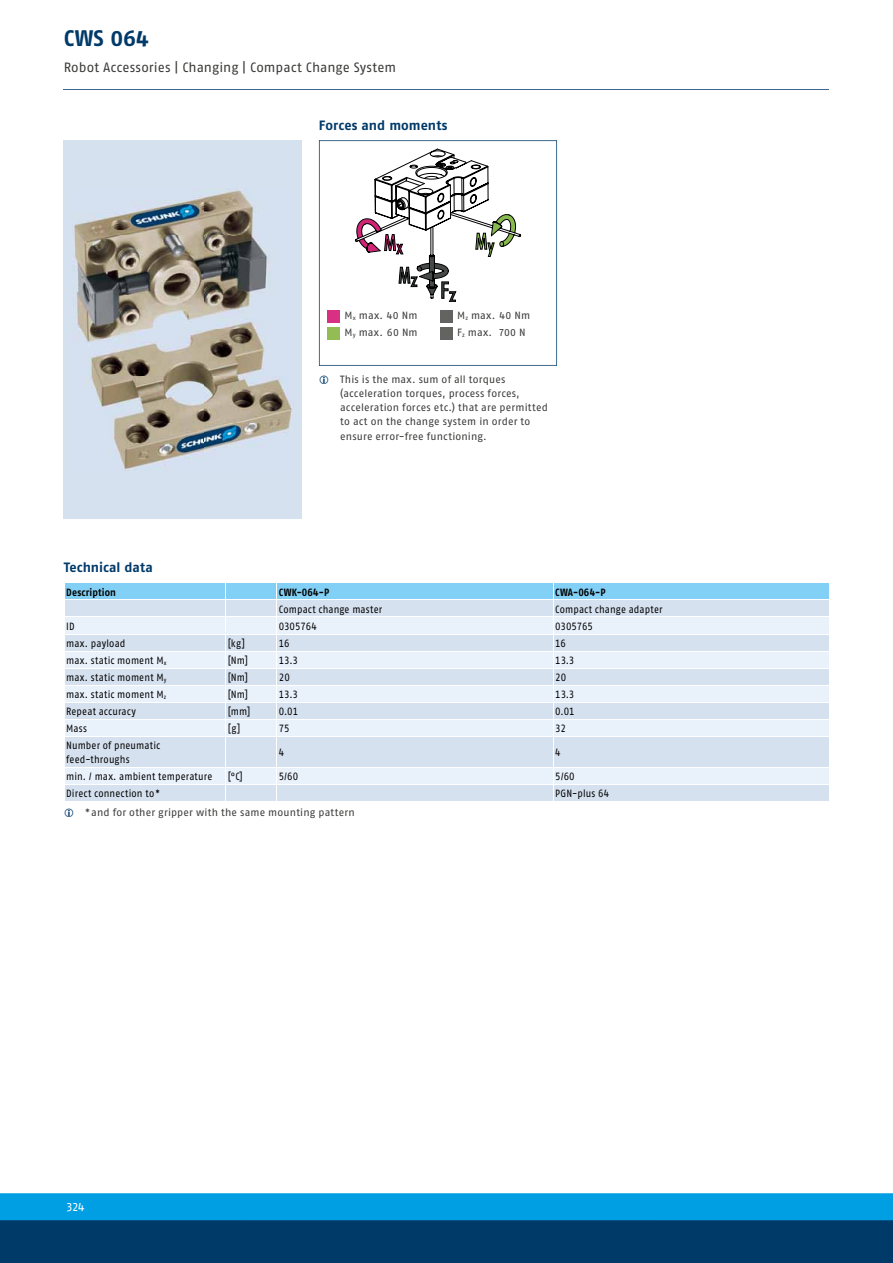
<style>
.page{position:relative;width:893px;height:1263px;background:#fff}
.page>*{position:absolute;margin:0;border:0;box-sizing:border-box;transform-origin:0 0}
.t1{font:700 22.5px "SCHUNK Fago Pro";letter-spacing:.005em;color:#003a69}
.t2{font:13.5px "SCHUNK Fago Pro";letter-spacing:.005em;color:#3b3b3a}
.t3{font:700 13.5px "SCHUNK Fago Pro";letter-spacing:.005em;color:#003a69}
.t4{font:12px "SCHUNK Fago Pro";color:#fff}
.t5{font:10.5px/14.2px "SCHUNK Fago Pro";letter-spacing:.015em;color:#000;scale:.9 1}
.t6{font:10.5px/14.2px "SCHUNK Fago Pro";letter-spacing:.015em;color:#3b3b3a}
.t7{font:700 10.5px "SCHUNK Fago Pro";letter-spacing:.015em;color:#000;scale:.9 1}
.t8{font:10.5px "SCHUNK Fago Pro";letter-spacing:-.01em;color:#000;scale:.9 1}
.t9{font:10.5px "SCHUNK Fago Pro";letter-spacing:-.015em;color:#000;scale:.9 1}
</style>
<div class="page">
<div style="left:0;top:1202px;width:893px;height:61px;background:#003a69"></div>
<div style="left:0;top:1193px;width:893px;height:27px;background:#009ee3"></div>
<hr style="left:64px;top:89px;width:765px;height:1px;background:#3e6791">
<div style="left:64px;top:140px;width:238px;height:379px;background:#d6e1ef"></div>
<img style="left:72px;top:190px;width:221px;height:280px">
<svg style="left:319px;top:140px;width:238px;height:226px"></svg>
<svg style="left:355px;top:149px;width:166px;height:153px"></svg>
<div style="left:327px;top:310px;width:13px;height:13px;background:#d83184"></div>
<div style="left:327px;top:327px;width:13px;height:13px;background:#93bd54"></div>
<div style="left:440px;top:310px;width:13px;height:13px;background:#636362"></div>
<div style="left:440px;top:327px;width:13px;height:13px;background:#636362"></div>
<div style="left:65px;top:785px;width:764px;height:16px;background:#d6e1ef"></div>
<svg style="left:65px;top:737px;width:764px;height:47px;background:#dce6f3"></svg>
<svg style="left:65px;top:583px;width:764px;height:153px;background:#d7e7f5"></svg>
<hr style="left:225px;top:736px;width:1px;height:31px;background:#fff">
<hr style="left:276px;top:736px;width:1px;height:31px;background:#fff">
<hr style="left:553px;top:736px;width:1px;height:31px;background:#fff">
<hr style="left:64px;top:767px;width:162px;height:1px;background:#fff">
<hr style="left:226px;top:767px;width:51px;height:1px;background:#fff">
<svg style="left:225px;top:768px;width:1px;height:33px"></svg>
<hr style="left:277px;top:767px;width:276px;height:1px;background:#fff">
<svg style="left:276px;top:768px;width:1px;height:33px"></svg>
<hr style="left:553px;top:767px;width:277px;height:1px;background:#fff">
<svg style="left:553px;top:768px;width:1px;height:33px"></svg>
<hr style="left:553px;top:784px;width:277px;height:1px;background:#fff">
<h1 class="t1" style="left:64px;top:24px;width:87px">CWS 064</h1>
<p class="t2" style="left:64px;top:60px;width:334px">Robot Accessories | Changing | Compact Change System</p>
<p class="t3" style="left:319px;top:117px;width:130px">Forces and moments</p>
<p class="t6" style="left:344px;top:307px;width:75px;line-height:17px">M <sub>x</sub> max. 40 Nm<br>M <sub>y</sub> max. 60 Nm</p>
<p class="t6" style="left:457px;top:307px;width:75px;line-height:17px">M <sub>z</sub> max. 40 Nm<br>F <sub>z</sub> max. 700 N</p>
<p class="t6" style="left:340px;top:372px;width:209px">This is the max. sum of all torques (acceleration torques, process forces, acceleration forces etc.) that are permitted to act on the change system in order to ensure error-free functioning.</p>
<p class="t3" style="left:64px;top:559px;width:91px">Technical data</p>
<p class="t7" style="left:66px;top:586px;width:57px">Description</p>
<p class="t7" style="left:279px;top:586px;width:57px">CWK-064-P</p>
<p class="t7" style="left:555px;top:586px;width:57px">CWA-064-P</p>
<p class="t5" style="left:279px;top:602px;width:116px">Compact change master</p>
<p class="t5" style="left:555px;top:602px;width:121px">Compact change adapter</p>
<p class="t5" style="left:66px;top:619px;width:11px">ID</p>
<p class="t8" style="left:279px;top:620px;width:44px">0305764</p>
<p class="t9" style="left:555px;top:620px;width:43px">0305765</p>
<p class="t5" style="left:66px;top:636px;width:67px">max. payload</p>
<p class="t5" style="left:228px;top:636px;width:21px">[kg]</p>
<p class="t5" style="left:279px;top:636px;width:14px">16</p>
<p class="t5" style="left:555px;top:636px;width:14px">16</p>
<p class="t5" style="left:66px;top:653px;width:113px">max. static moment M <sub>x</sub></p>
<p class="t5" style="left:228px;top:653px;width:24px">[Nm]</p>
<p class="t5" style="left:279px;top:653px;width:23px">13.3</p>
<p class="t5" style="left:555px;top:653px;width:23px">13.3</p>
<p class="t5" style="left:66px;top:670px;width:113px">max. static moment M <sub>y</sub></p>
<p class="t5" style="left:228px;top:670px;width:24px">[Nm]</p>
<p class="t5" style="left:279px;top:670px;width:14px">20</p>
<p class="t5" style="left:555px;top:670px;width:14px">20</p>
<p class="t5" style="left:66px;top:687px;width:113px">max. static moment M <sub>z</sub></p>
<p class="t5" style="left:228px;top:687px;width:24px">[Nm]</p>
<p class="t5" style="left:279px;top:687px;width:23px">13.3</p>
<p class="t5" style="left:555px;top:687px;width:23px">13.3</p>
<p class="t5" style="left:66px;top:704px;width:79px">Repeat accuracy</p>
<p class="t5" style="left:228px;top:704px;width:27px">[mm]</p>
<p class="t5" style="left:279px;top:704px;width:23px">0.01</p>
<p class="t5" style="left:555px;top:704px;width:23px">0.01</p>
<p class="t5" style="left:66px;top:721px;width:24px">Mass</p>
<p class="t5" style="left:228px;top:721px;width:15px">[g]</p>
<p class="t5" style="left:279px;top:721px;width:14px">75</p>
<p class="t5" style="left:555px;top:721px;width:13px">32</p>
<p class="t5" style="left:66px;top:738px;width:106px">Number of pneumatic feed-throughs</p>
<p class="t5" style="left:279px;top:745px;width:8px">4</p>
<p class="t5" style="left:555px;top:745px;width:8px">4</p>
<p class="t5" style="left:66px;top:769px;width:164px">min. / max. ambient temperature</p>
<p class="t5" style="left:228px;top:769px;width:18px">[°C]</p>
<p class="t5" style="left:279px;top:769px;width:23px">5/60</p>
<p class="t5" style="left:555px;top:769px;width:23px">5/60</p>
<p class="t5" style="left:66px;top:786px;width:106px">Direct connection to *</p>
<p class="t5" style="left:555px;top:786px;width:62px">PGN-plus 64</p>
<p class="t6" style="left:85px;top:805px;width:271px">* and for other gripper with the same mounting pattern</p>
<p class="t4" style="left:67px;top:1199px;width:19px">324</p>
</div>
